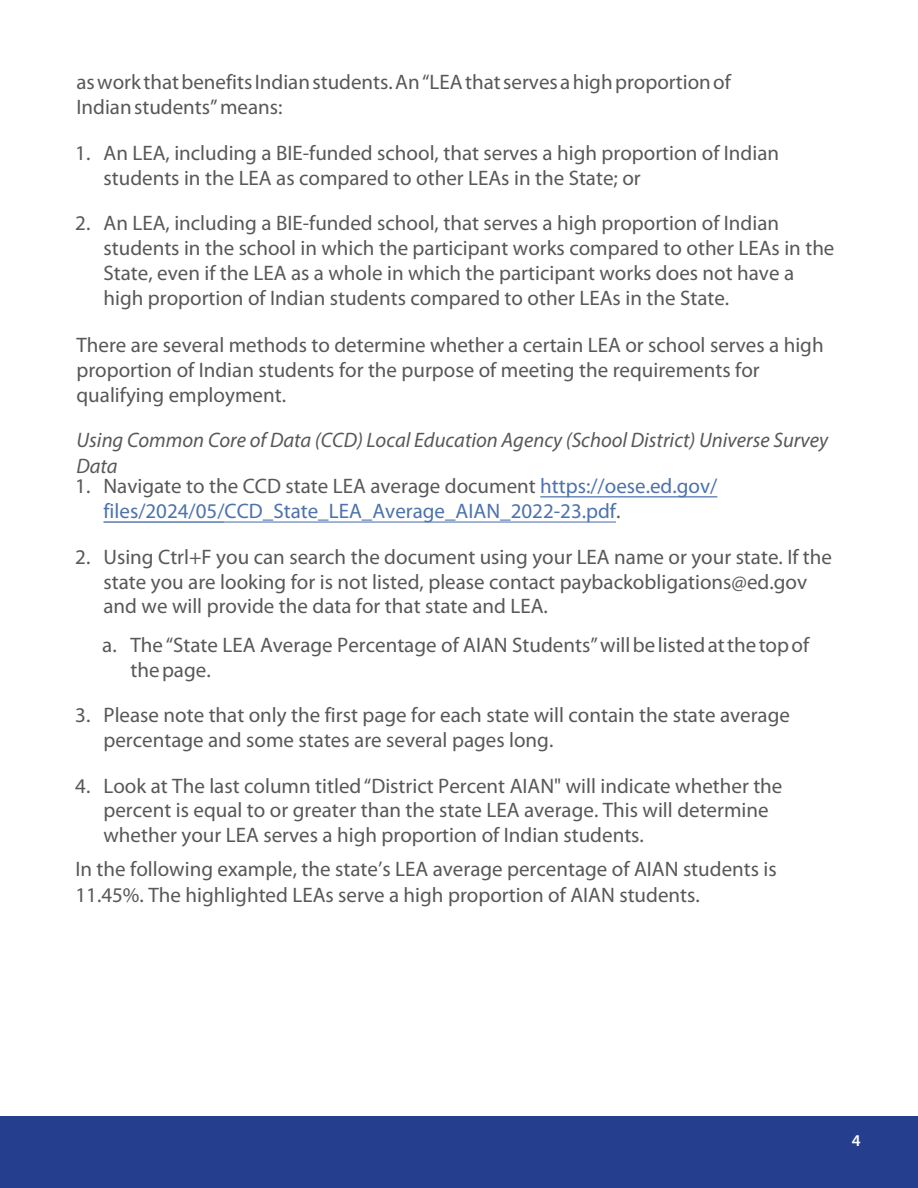
<style>
.page{position:relative;width:918px;height:1188px;background:#fff}
.page>*{position:absolute;margin:0;border:0;box-sizing:border-box;transform-origin:0 0}
.t1{font:21px/24.8px "Myriad Pro";color:#57585a}
.t2{font:21px/25.2px "Myriad Pro";color:#4d72ac}
.t3{font:italic 21px/25.2px "Myriad Pro";color:#57585a}
.t4{font:600 16.5px "Myriad Pro";color:#fff}
.s1{color:#57585a}
</style>
<div class="page">
<hr style="left:540px;top:496px;width:177px;height:1px;background:#4d72ac">
<hr style="left:104px;top:522px;width:121px;height:1px;background:#4d72ac">
<hr style="left:225px;top:522px;width:391px;height:1px;background:#4d72ac">
<div style="left:0;top:1117px;width:918px;height:71px;background:#253f8e"></div>
<p class="t1" style="left:76px;top:69px;width:656px;line-height:25.2px">as work that benefits Indian students. An “LEA that serves a high proportion of<br>Indian students” means:</p>
<p class="t1" style="left:104px;top:140px;width:677px;text-indent:-28px">1. An LEA, including a BIE-funded school, that serves a high proportion of Indian students in the LEA as compared to other LEAs in the State; or</p>
<p class="t1" style="left:103px;top:210px;width:733px;text-indent:-28px">2. An LEA, including a BIE-funded school, that serves a high proportion of Indian students in the school in which the participant works compared to other LEAs in the State, even if the LEA as a whole in which the participant works does not have a high proportion of Indian students compared to other LEAs in the State.</p>
<p class="t1" style="left:76px;top:332px;width:749px;line-height:25.2px">There are several methods to determine whether a certain LEA or school serves a high proportion of Indian students for the purpose of meeting the requirements for qualifying employment.</p>
<p class="t3" style="left:76px;top:427px;width:753px">Using Common Core of Data (CCD) Local Education Agency (School District) Universe Survey<br>Data</p>
<p class="t2" style="left:104px;top:473px;width:615px;text-indent:-28px"><span class="s1">1. Navigate to the CCD state LEA average document</span> https://oese.ed.gov/ files/2024/05/CCD_State_LEA_Average_AIAN_2022-23.pdf<span class="s1">.</span></p>
<p class="t1" style="left:103px;top:544px;width:730px;text-indent:-28px">2. Using Ctrl+F you can search the document using your LEA name or your state. If the state you are looking for is not listed, please contact paybackobligations@ed.gov and we will provide the data for that state and LEA.</p>
<p class="t1" style="left:130px;top:632px;width:680px;text-indent:-28px">a. The “State LEA Average Percentage of AIAN Students” will be listed at the top of the page.</p>
<p class="t1" style="left:103px;top:703px;width:688px;text-indent:-28px">3. Please note that only the first page for each state will contain the state average percentage and some states are several pages long.</p>
<p class="t1" style="left:103px;top:773px;width:681px;text-indent:-28px">4. Look at The last column titled “District Percent AIAN" will indicate whether the percent is equal to or greater than the state LEA average. This will determine whether your LEA serves a high proportion of Indian students.</p>
<p class="t1" style="left:76px;top:856px;width:703px;line-height:25.2px">In the following example, the state’s LEA average percentage of AIAN students is<br>11.45%. The highlighted LEAs serve a high proportion of AIAN students.</p>
<p class="t4" style="left:852px;top:1130px;width:10px">4</p>
</div>
